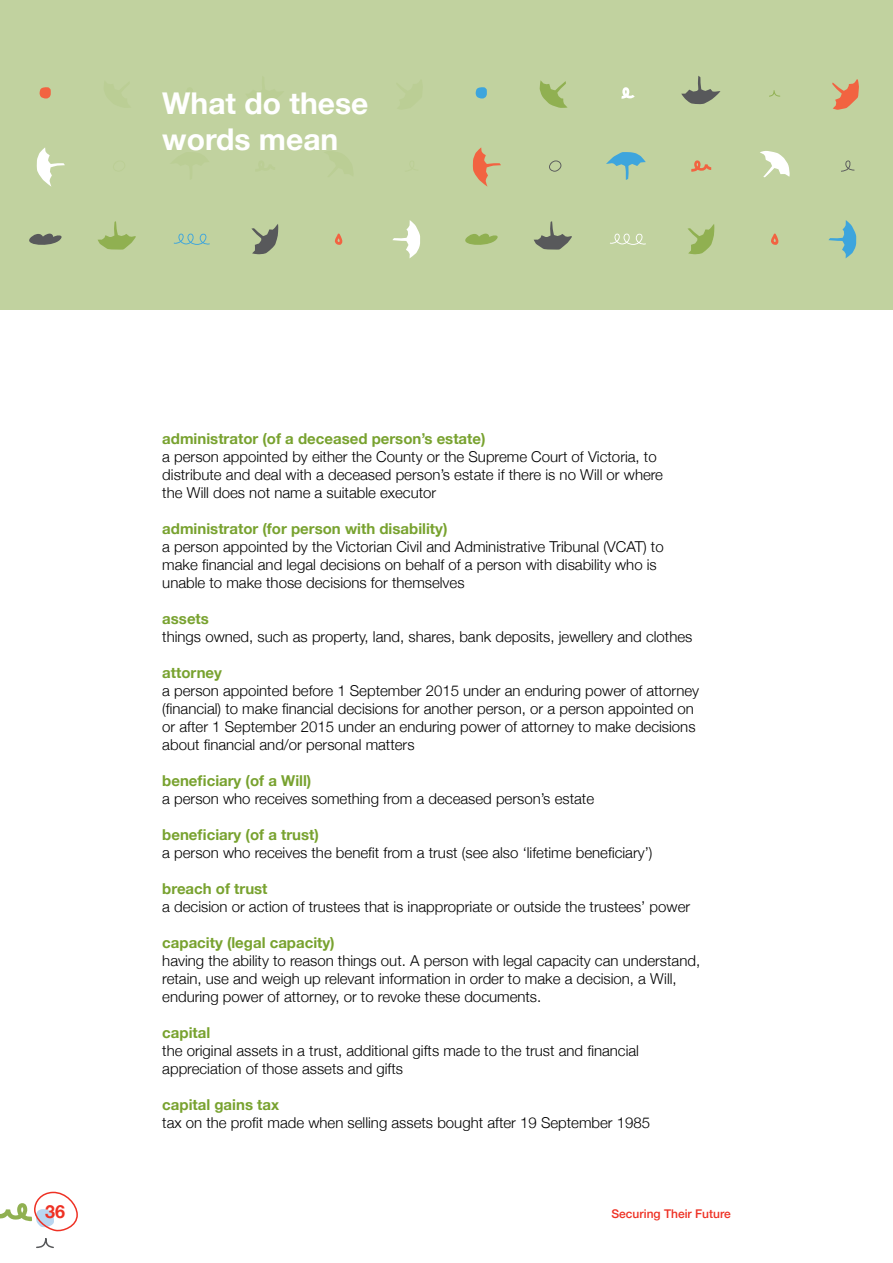
<style>
.page{position:relative;width:893px;height:1263px;background:#fff}
.page>*{position:absolute;margin:0;border:0;box-sizing:border-box;transform-origin:0 0}
.t1{font:700 30px/36px "Helvetica Neue";color:#fff}
.t2{font:700 18px "Helvetica Neue";color:#ee3124}
.t3{font:300 15px/18px "Helvetica Neue";color:#000}
.t4{font:700 15px "Helvetica Neue";color:#78a22f}
.t5{font:500 12px "Helvetica Neue";color:#ee3124}
</style>
<div class="page">
<svg style="left:0;top:1191px;width:78px;height:57px"></svg>
<div style="left:0;top:0;width:893px;height:309px;background:#c1d29f"></div>
<svg style="left:37px;top:147px;width:28px;height:40px"></svg>
<svg style="left:29px;top:233px;width:33px;height:12px"></svg>
<svg style="left:39px;top:87px;width:12px;height:12px"></svg>
<svg style="left:606px;top:152px;width:40px;height:28px"></svg>
<svg style="left:540px;top:80px;width:28px;height:28px"></svg>
<svg style="left:828px;top:220px;width:28px;height:38px"></svg>
<svg style="left:681px;top:76px;width:40px;height:29px"></svg>
<svg style="left:687px;top:224px;width:27px;height:30px"></svg>
<svg style="left:760px;top:151px;width:30px;height:26px"></svg>
<svg style="left:832px;top:79px;width:27px;height:31px"></svg>
<svg style="left:534px;top:221px;width:38px;height:29px"></svg>
<svg style="left:691px;top:160px;width:20px;height:12px"></svg>
<svg style="left:769px;top:90px;width:11px;height:7px"></svg>
<svg style="left:841px;top:160px;width:13px;height:12px"></svg>
<svg style="left:771px;top:234px;width:7px;height:11px"></svg>
<svg style="left:621px;top:87px;width:14px;height:12px"></svg>
<svg style="left:610px;top:233px;width:36px;height:12px"></svg>
<svg style="left:549px;top:160px;width:12px;height:12px"></svg>
<svg style="left:392px;top:220px;width:28px;height:38px"></svg>
<svg style="left:251px;top:224px;width:27px;height:30px"></svg>
<svg style="left:98px;top:221px;width:38px;height:29px"></svg>
<svg style="left:335px;top:234px;width:7px;height:11px"></svg>
<svg style="left:174px;top:233px;width:36px;height:12px"></svg>
<svg style="left:473px;top:147px;width:28px;height:40px"></svg>
<svg style="left:465px;top:233px;width:33px;height:12px"></svg>
<svg style="left:476px;top:87px;width:11px;height:12px"></svg>
<h1 class="t1" style="left:162px;top:86px;width:208px">What do these words mean</h1>
<p class="t4" style="left:162px;top:427px;width:325px">administrator (of a deceased person’s estate)</p>
<p class="t3" style="left:162px;top:447px;width:502px">a person appointed by either the County or the Supreme Court of Victoria, to distribute and deal with a deceased person’s estate if there is no Will or where the Will does not name a suitable executor</p>
<p class="t4" style="left:162px;top:517px;width:287px">administrator (for person with disability)</p>
<p class="t3" style="left:162px;top:537px;width:503px">a person appointed by the Victorian Civil and Administrative Tribunal (VCAT) to make financial and legal decisions on behalf of a person with disability who is unable to make those decisions for themselves</p>
<p class="t4" style="left:162px;top:607px;width:48px">assets</p>
<p class="t3" style="left:162px;top:627px;width:532px">things owned, such as property, land, shares, bank deposits, jewellery and clothes</p>
<p class="t4" style="left:162px;top:661px;width:61px">attorney</p>
<p class="t3" style="left:162px;top:681px;width:538px">a person appointed before 1 September 2015 under an enduring power of attorney (financial) to make financial decisions for another person, or a person appointed on or after 1 September 2015 under an enduring power of attorney to make decisions about financial and/or personal matters</p>
<p class="t4" style="left:162px;top:769px;width:151px">beneficiary (of a Will)</p>
<p class="t3" style="left:162px;top:789px;width:433px">a person who receives something from a deceased person’s estate</p>
<p class="t4" style="left:162px;top:823px;width:158px">beneficiary (of a trust)</p>
<p class="t3" style="left:162px;top:843px;width:492px">a person who receives the benefit from a trust (see also ‘lifetime beneficiary’)</p>
<p class="t4" style="left:162px;top:877px;width:107px">breach of trust</p>
<p class="t3" style="left:162px;top:897px;width:529px">a decision or action of trustees that is inappropriate or outside the trustees’ power</p>
<p class="t4" style="left:162px;top:931px;width:174px">capacity (legal capacity)</p>
<p class="t3" style="left:162px;top:951px;width:539px">having the ability to reason things out. A person with legal capacity can understand, retain, use and weigh up relevant information in order to make a decision, a Will, enduring power of attorney, or to revoke these documents.</p>
<p class="t4" style="left:162px;top:1021px;width:50px">capital</p>
<p class="t3" style="left:162px;top:1041px;width:478px">the original assets in a trust, additional gifts made to the trust and financial appreciation of those assets and gifts</p>
<p class="t4" style="left:162px;top:1093px;width:118px">capital gains tax</p>
<p class="t3" style="left:162px;top:1113px;width:489px">tax on the profit made when selling assets bought after 19 September 1985</p>
<p class="t2" style="left:45px;top:1197px;width:22px">36</p>
<p class="t5" style="left:611px;top:1204px;width:121px">Securing Their Future</p>
</div>
